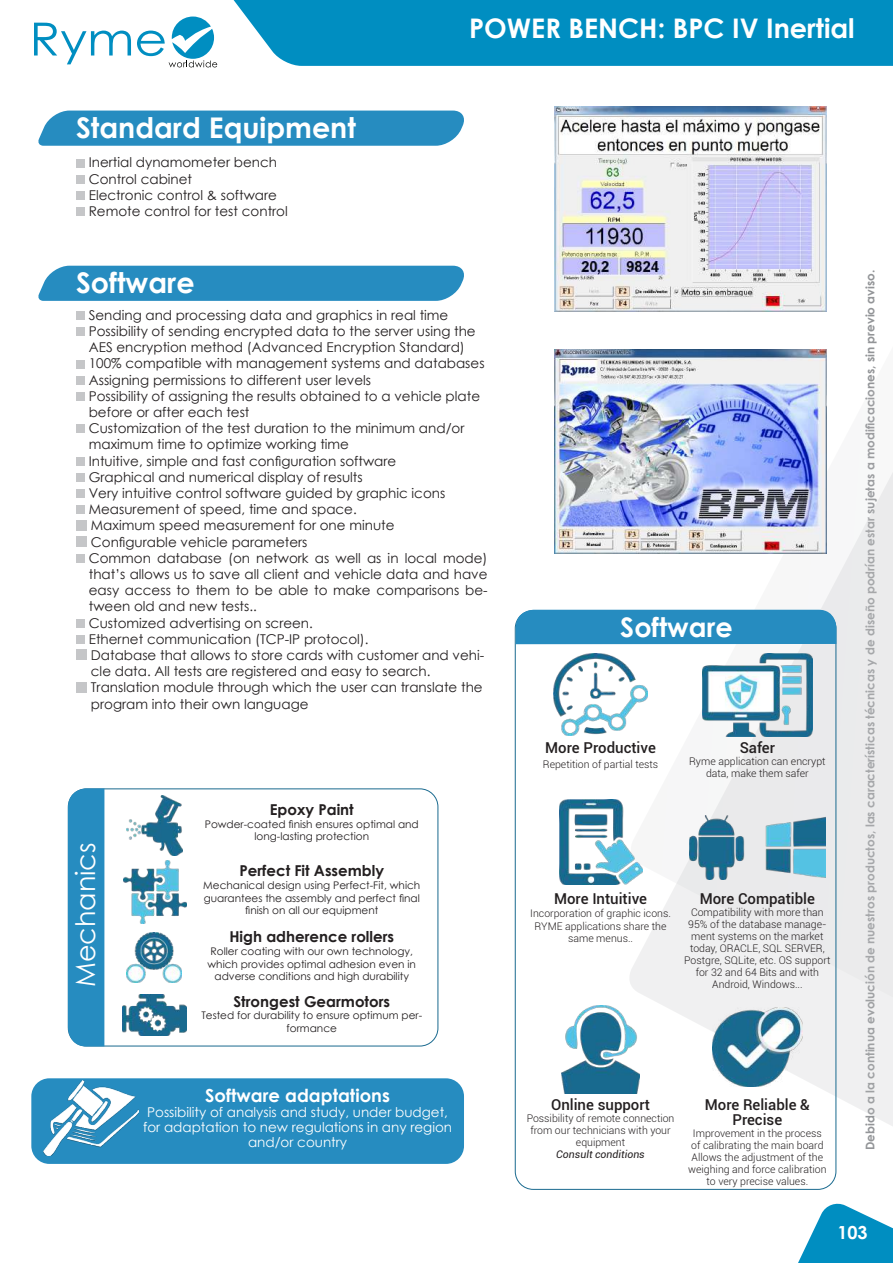
<style>
.page{position:relative;width:893px;height:1263px;background:#fff}
.page>*{position:absolute;margin:0;border:0;box-sizing:border-box;transform-origin:0 0}
.t1{font:700 28.5px "Century Gothic";color:#fff}
.t2{font:700 27px "Century Gothic";color:#fff}
.t3{font:27px "Century Gothic";color:#fff}
.t4{font:700 18px "Century Gothic";color:#fff}
.t5{font:500 15px/15px "Roboto";color:#231f20;text-align:center}
.t6{font:700 15px "Century Gothic";color:#231f20}
.t7{font:13.5px/16.2px "Century Gothic";color:#231f20}
.t8{font:13.5px/15px "Century Gothic";color:#fff;text-align:center}
.t9{font:700 12px "Century Gothic";color:#939598}
.t10{font:300 10.5px/12px "Roboto";color:#231f20;text-align:center}
.t11{font:10.5px/12.6px "Century Gothic";color:#231f20;text-align:center}
.t12{font:italic 10.5px "Roboto";color:#231f20}
</style>
<div class="page">
<svg style="left:798px;top:1203px;width:95px;height:60px"></svg>
<div style="left:233px;top:0;width:660px;height:66px;background:#008ec1"></div>
<svg style="left:623px;top:447px;width:270px;height:686px;fill:#f0f0f1"></svg>
<svg style="left:34px;top:23px;width:97px;height:41px"></svg>
<svg style="left:137px;top:17px;width:80px;height:50px"></svg>
<div style="left:77px;top:159px;width:8px;height:8px;background:#c5c6c8"></div>
<div style="left:77px;top:175px;width:8px;height:9px;background:#c5c6c8"></div>
<div style="left:77px;top:191px;width:8px;height:9px;background:#c5c6c8"></div>
<div style="left:77px;top:208px;width:8px;height:8px;background:#c5c6c8"></div>
<div style="left:38px;top:111px;width:426px;height:35px;background:#268cc0"></div>
<img style="left:554px;top:107px;width:272px;height:204px">
<img style="left:554px;top:349px;width:272px;height:204px">
<div style="left:77px;top:311px;width:8px;height:9px;background:#c5c6c8"></div>
<div style="left:77px;top:327px;width:8px;height:9px;background:#c5c6c8"></div>
<div style="left:77px;top:360px;width:8px;height:8px;background:#c5c6c8"></div>
<div style="left:77px;top:376px;width:8px;height:9px;background:#c5c6c8"></div>
<div style="left:77px;top:392px;width:8px;height:9px;background:#c5c6c8"></div>
<div style="left:77px;top:425px;width:8px;height:8px;background:#c5c6c8"></div>
<div style="left:77px;top:457px;width:8px;height:9px;background:#c5c6c8"></div>
<div style="left:77px;top:473px;width:8px;height:9px;background:#c5c6c8"></div>
<div style="left:77px;top:489px;width:8px;height:9px;background:#c5c6c8"></div>
<div style="left:77px;top:506px;width:8px;height:8px;background:#c5c6c8"></div>
<div style="left:77px;top:520px;width:10px;height:10px;background:#c5c6c8"></div>
<div style="left:77px;top:536px;width:10px;height:11px;background:#c5c6c8"></div>
<div style="left:77px;top:554px;width:8px;height:9px;background:#c5c6c8"></div>
<div style="left:77px;top:619px;width:8px;height:9px;background:#c5c6c8"></div>
<div style="left:77px;top:635px;width:8px;height:9px;background:#c5c6c8"></div>
<div style="left:77px;top:649px;width:10px;height:11px;background:#c5c6c8"></div>
<div style="left:77px;top:682px;width:10px;height:10px;background:#c5c6c8"></div>
<div style="left:38px;top:266px;width:426px;height:35px;background:#268cc0"></div>
<img style="left:559px;top:799px;width:83px;height:86px">
<img style="left:689px;top:815px;width:136px;height:64px">
<img style="left:554px;top:653px;width:93px;height:82px">
<img style="left:702px;top:653px;width:111px;height:84px">
<img style="left:713px;top:1007px;width:89px;height:79px">
<img style="left:561px;top:1006px;width:79px;height:88px">
<div style="left:516px;top:610px;width:320px;height:34px;background:#268cc0"></div>
<div style="left:68px;top:788px;width:36px;height:258px;background:#268cc0"></div>
<img style="left:127px;top:795px;width:56px;height:60px">
<img style="left:123px;top:860px;width:63px;height:63px">
<img style="left:127px;top:932px;width:55px;height:50px">
<img style="left:122px;top:995px;width:65px;height:40px">
<div style="left:31px;top:1078px;width:433px;height:86px;background:#268cc0;border-radius:18px"></div>
<img style="left:43px;top:1081px;width:95px;height:74px">
<h2 class="t2" style="left:469px;top:7px;width:387px">POWER BENCH: BPC IV Inertial</h2>
<h1 class="t1" style="left:76px;top:106px;width:281px">Standard Equipment</h1>
<p class="t7" style="left:89px;top:154px;width:201px">Inertial dynamometer bench<br>Control cabinet<br>Electronic control &amp; software<br>Remote control for test control</p>
<h1 class="t1" style="left:76px;top:261px;width:120px">Software</h1>
<p class="t7" style="left:89px;top:307px;width:400px">Sending and processing data and graphics in real time Possibility of sending encrypted data to the server using the AES encryption method (Advanced Encryption Standard)<br>100% compatible with management systems and databases Assigning permissions to different user levels<br>Possibility of assigning the results obtained to a vehicle plate before or after each test<br>Customization of the test duration to the minimum and/or maximum time to optimize working time<br>Intuitive, simple and fast configuration software<br>Graphical and numerical display of results<br>Very intuitive control software guided by graphic icons Measurement of speed, time and space.<br>Maximum speed measurement for one minute<br>Configurable vehicle parameters<br>Common database (on network as well as in local mode) that’s allows us to save all client and vehicle data and have easy access to them to be able to make comparisons be&shy;tween old and new tests..<br>Customized advertising on screen.<br>Ethernet communication (TCP-IP protocol).<br>Database that allows to store cards with customer and vehi&shy;cle data. All tests are registered and easy to search.<br>Translation module through which the user can translate the program into their own language</p>
<h2 class="t3" style="left:67px;top:987px;width:146px;rotate:-90deg">Mechanics</h2>
<p class="t6" style="left:270px;top:798px;width:85px">Epoxy Paint</p>
<p class="t11" style="left:205px;top:817px;width:215px">Powder-coated finish ensures optimal and long-lasting protection</p>
<p class="t6" style="left:239px;top:860px;width:146px">Perfect Fit Assembly</p>
<p class="t11" style="left:203px;top:879px;width:218px">Mechanical design using Perfect-Fit, which guarantees the assembly and perfect final finish on all our equipment</p>
<p class="t6" style="left:229px;top:925px;width:166px">High adherence rollers</p>
<p class="t11" style="left:208px;top:945px;width:210px">Roller coating with our own technology, which provides optimal adhesion even in adverse conditions and high durability</p>
<p class="t6" style="left:233px;top:990px;width:158px">Strongest Gearmotors</p>
<p class="t11" style="left:201px;top:1009px;width:222px">Tested for durability to ensure optimum per&shy;formance</p>
<h3 class="t4" style="left:205px;top:1082px;width:186px">Software adaptations</h3>
<p class="t8" style="left:143px;top:1105px;width:310px">Possibility of analysis and study, under budget, for adaptation to new regulations in any region and/or country</p>
<h2 class="t2" style="left:620px;top:607px;width:114px">Software</h2>
<p class="t5" style="left:545px;top:740px;width:112px">More Productive</p>
<p class="t10" style="left:543px;top:758px;width:117px">Repetition of partial tests</p>
<p class="t5" style="left:740px;top:740px;width:37px">Safer</p>
<p class="t10" style="left:689px;top:755px;width:138px">Ryme application can encrypt data, make them safer</p>
<p class="t5" style="left:554px;top:891px;width:94px">More Intuitive</p>
<p class="t10" style="left:530px;top:907px;width:142px;line-height:12.6px">Incorporation of graphic icons.<br>RYME applications share the same menus..</p>
<p class="t5" style="left:700px;top:891px;width:117px">More Compatible</p>
<p class="t10" style="left:684px;top:906px;width:148px">Compatibility with more than<br>95% of the database manage&shy;ment systems on the market today, ORACLE, SQL SERVER,<br>Postgre, SQLite, etc. OS support for 32 and 64 Bits and with<br>Android, Windows...</p>
<p class="t5" style="left:551px;top:1097px;width:100px">Online support</p>
<p class="t10" style="left:527px;top:1112px;width:149px">Possibility of remote connection from our technicians with your equipment</p>
<p class="t12" style="left:556px;top:1147px;width:90px">Consult conditions</p>
<p class="t5" style="left:705px;top:1097px;width:107px">More Reliable &amp;<br>Precise</p>
<p class="t10" style="left:688px;top:1127px;width:140px">Improvement in the process of calibrating the main board<br>Allows the adjustment of the weighing and force calibration to very precise values.</p>
<p class="t9" style="left:861px;top:1150px;width:882px;rotate:-90deg">Debido a la continua evolución de nuestros productos, las características técnicas y de diseño podrían estar sujetas a modificaciones, sin previo aviso.</p>
<h3 class="t4" style="left:837px;top:1219px;width:32px">103</h3>
</div>
